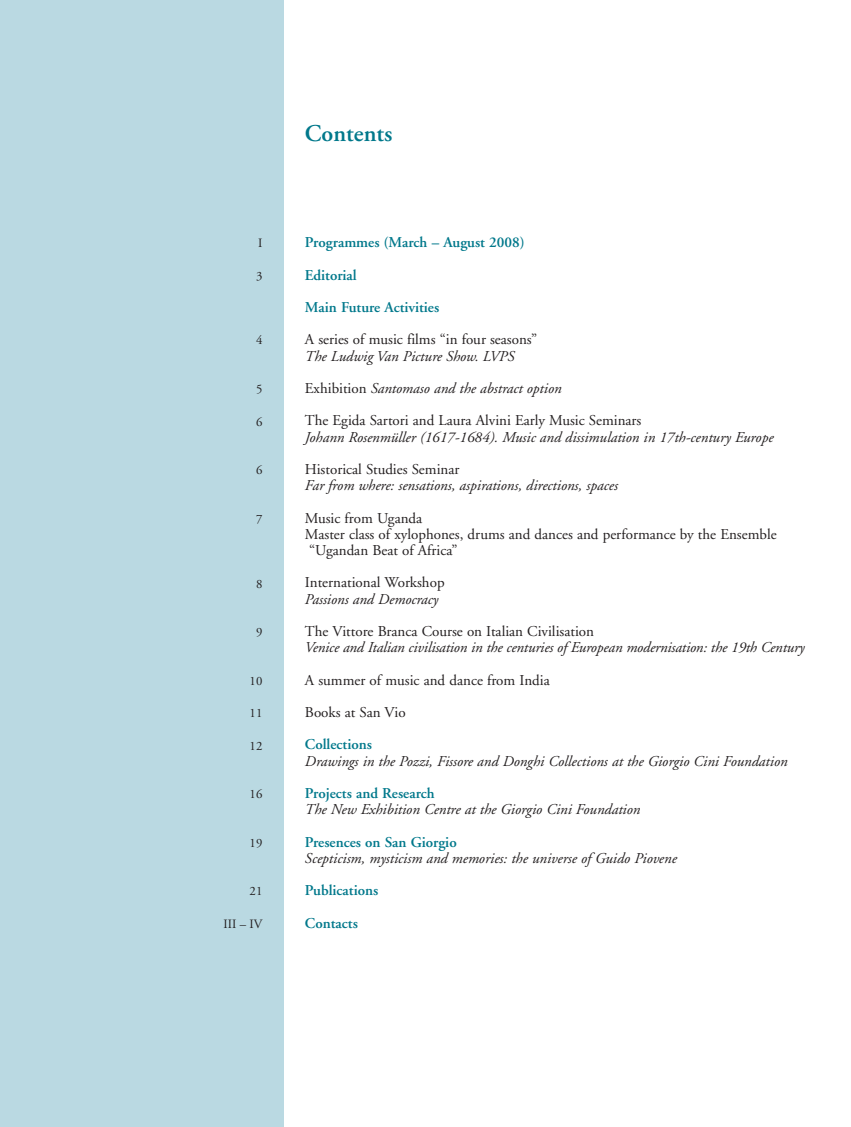
<style>
.page{position:relative;width:851px;height:1127px;background:#fff}
.page>*{position:absolute;margin:0;border:0;box-sizing:border-box;transform-origin:0 0}
.t1{font:600 24px "Adobe Garamond";color:#00788b}
.t2{font:italic 15px/32.4px "Adobe Garamond";color:#231f20}
.t3{font:15px/16.2px "Adobe Garamond";color:#231f20}
.t4{font:600 15px/32.4px "Adobe Garamond";color:#00788b}
.t5{font:12.75px "Adobe Garamond";color:#231f20}
.s1{font-style:normal}
</style>
<div class="page">
<div style="left:0;top:0;width:283px;height:1127px;background:#bad9e2"></div>
<p class="t5" style="left:258px;top:238px;width:6px">I</p>
<p class="t5" style="left:256px;top:270px;width:8px">3</p>
<p class="t5" style="left:256px;top:335px;width:8px">4</p>
<p class="t5" style="left:256px;top:384px;width:8px">5</p>
<p class="t5" style="left:256px;top:416px;width:8px">6</p>
<p class="t5" style="left:256px;top:465px;width:8px">6</p>
<p class="t5" style="left:256px;top:513px;width:8px">7</p>
<p class="t5" style="left:256px;top:578px;width:8px">8</p>
<p class="t5" style="left:256px;top:627px;width:8px">9</p>
<p class="t5" style="left:249px;top:675px;width:14px">10</p>
<p class="t5" style="left:249px;top:708px;width:14px">11</p>
<p class="t5" style="left:249px;top:740px;width:14px">12</p>
<p class="t5" style="left:249px;top:789px;width:14px">16</p>
<p class="t5" style="left:249px;top:837px;width:14px">19</p>
<p class="t5" style="left:249px;top:886px;width:14px">21</p>
<p class="t5" style="left:223px;top:918px;width:40px">III – IV</p>
<h1 class="t1" style="left:305px;top:124px;width:89px">Contents</h1>
<p class="t4" style="left:305px;top:227px;width:221px">Programmes (March – August 2008)<br>Editorial<br>Main Future Activities</p>
<p class="t3" style="left:305px;top:333px;width:234px">A series of music films “in four seasons”</p>
<p class="t2" style="left:305px;top:341px;width:338px">The Ludwig Van Picture Show. LVPS<br><span class="s1">Exhibition</span> Santomaso and the abstract option<br><span class="s1">The Egida Sartori and Laura Alvini Early Music Seminars</span></p>
<p class="t2" style="left:305px;top:422px;width:470px">Johann Rosenmüller (1617-1684). Music and dissimulation in 17th-century Europe</p>
<p class="t3" style="left:305px;top:462px;width:156px">Historical Studies Seminar</p>
<p class="t2" style="left:305px;top:470px;width:314px">Far from where: sensations, aspirations, directions, spaces</p>
<p class="t3" style="left:305px;top:511px;width:473px">Music from Uganda<br>Master class of xylophones, drums and dances and performance by the Ensemble “Ugandan Beat of Africa”</p>
<p class="t3" style="left:305px;top:576px;width:141px">International Workshop</p>
<p class="t2" style="left:305px;top:584px;width:135px">Passions and Democracy</p>
<p class="t3" style="left:305px;top:624px;width:290px">The Vittore Branca Course on Italian Civilisation</p>
<p class="t2" style="left:305px;top:632px;width:501px">Venice and Italian civilisation in the centuries of European modernisation: the 19th Century</p>
<p class="t3" style="left:305px;top:665px;width:246px;line-height:32.4px">A summer of music and dance from India<br>Books at San Vio</p>
<p class="t4" style="left:305px;top:730px;width:69px">Collections</p>
<p class="t2" style="left:305px;top:746px;width:484px">Drawings in the Pozzi, Fissore and Donghi Collections at the Giorgio Cini Foundation</p>
<p class="t4" style="left:305px;top:778px;width:131px">Projects and Research</p>
<p class="t2" style="left:305px;top:794px;width:337px">The New Exhibition Centre at the Giorgio Cini Foundation</p>
<p class="t4" style="left:305px;top:827px;width:153px">Presences on San Giorgio</p>
<p class="t2" style="left:305px;top:843px;width:373px">Scepticism, mysticism and memories: the universe of Guido Piovene</p>
<p class="t4" style="left:305px;top:875px;width:75px">Publications<br>Contacts</p>
</div>
